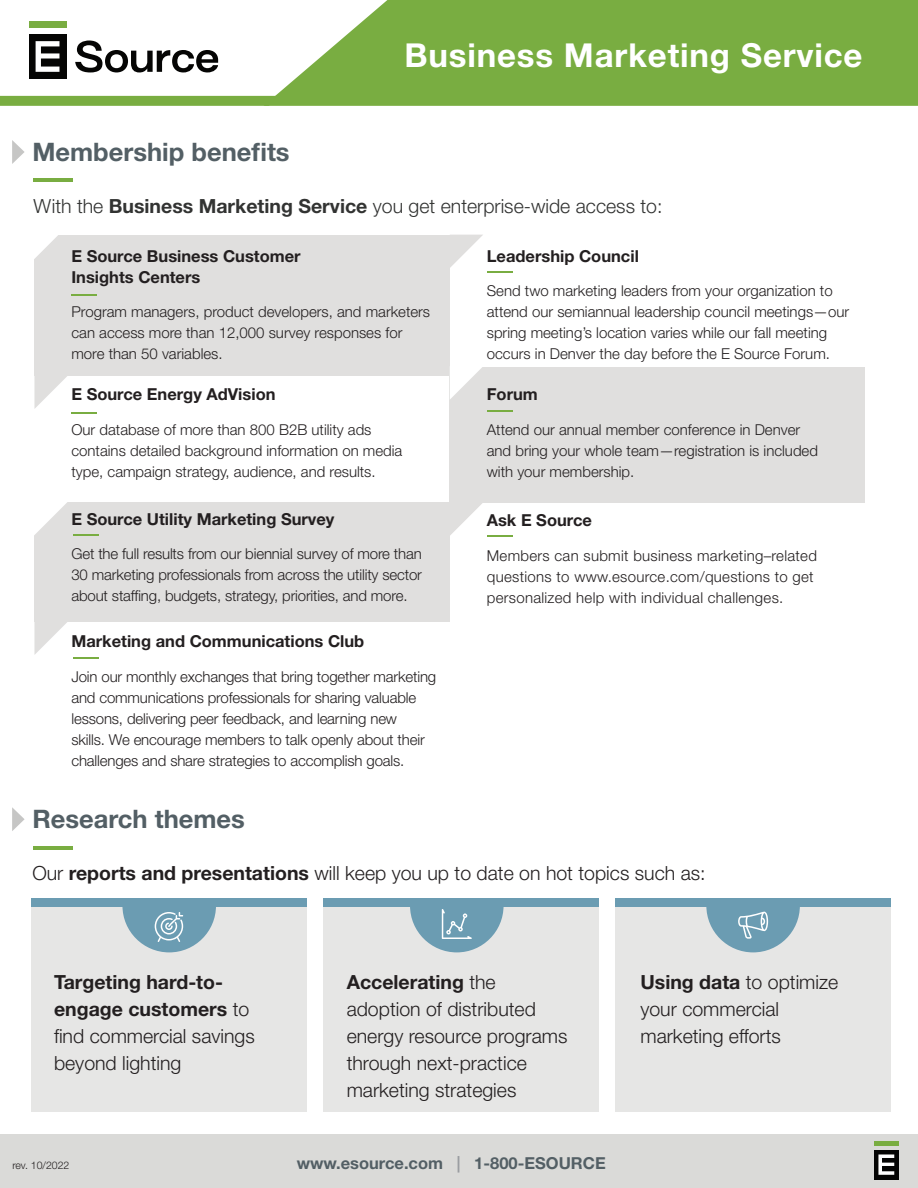
<style>
.page{position:relative;width:918px;height:1188px;background:#fff}
.page>*{position:absolute;margin:0;border:0;box-sizing:border-box;transform-origin:0 0}
.t1{font:700 33px "Helvetica Neue LT Std";letter-spacing:.025em;color:#fff}
.t2{font:700 25.5px "Helvetica Neue LT Std";color:#535f65}
.t3{font:300 19.5px/27px "Helvetica Neue LT Std";color:#231f20}
.t4{font:300 19.5px "Helvetica Neue LT Std";color:#323332}
.t5{font:700 16.5px/21px "Helvetica Neue LT Std";color:#231f20}
.t6{font:700 16.5px "Helvetica Neue LT Std";color:#535f65}
.t7{font:300 15px/21px "Helvetica Neue LT Std";color:#231f20}
.t8{font:300 15px/21px "Helvetica Neue LT Std";letter-spacing:.02em;color:#231f20}
.t9{font:300 10.5px "Helvetica Neue LT Std";color:#231f20}
.s1{font-weight:700}
.s2{color:#9a9da1}
</style>
<div class="page">
<div style="left:34px;top:235px;width:416px;height:141px;background:#e0dfde"></div>
<div style="left:450px;top:367px;width:415px;height:135px;background:#e0dfde"></div>
<div style="left:34px;top:502px;width:416px;height:119px;background:#e0dfde"></div>
<svg style="left:450px;top:235px;width:33px;height:33px"></svg>
<svg style="left:34px;top:376px;width:33px;height:33px"></svg>
<svg style="left:34px;top:235px;width:24px;height:24px"></svg>
<svg style="left:34px;top:621px;width:34px;height:34px"></svg>
<svg style="left:34px;top:502px;width:33px;height:33px"></svg>
<svg style="left:450px;top:367px;width:32px;height:32px"></svg>
<div style="left:0;top:1134px;width:918px;height:54px;background:#dadad8"></div>
<div style="left:874px;top:1150px;width:25px;height:29px;background:#050504"></div>
<hr style="left:874px;top:1142px;width:25px;height:4px;background:#79ad41">
<svg style="left:878px;top:1154px;width:16px;height:21px"></svg>
<svg style="left:0;top:96px;width:264px;height:10px;background:#7bae43"></svg>
<svg style="left:264px;top:0;width:654px;height:106px;background:#85b453"></svg>
<div style="left:29px;top:34px;width:37px;height:45px;background:#050504"></div>
<div style="left:29px;top:22px;width:37px;height:6px;background:#79ad41"></div>
<svg style="left:36px;top:41px;width:23px;height:31px"></svg>
<svg style="left:75px;top:41px;width:143px;height:31px"></svg>
<hr style="left:34px;top:179px;width:39px;height:3px;background:#79ad41">
<hr style="left:71px;top:294px;width:26px;height:2px;background:#79ad41">
<hr style="left:73px;top:657px;width:26px;height:2px;background:#79ad41">
<hr style="left:487px;top:271px;width:26px;height:2px;background:#79ad41">
<hr style="left:71px;top:412px;width:26px;height:2px;background:#79ad41">
<hr style="left:487px;top:410px;width:26px;height:2px;background:#79ad41">
<hr style="left:73px;top:534px;width:26px;height:2px;background:#79ad41">
<svg style="left:450px;top:502px;width:63px;height:35px"></svg>
<hr style="left:34px;top:846px;width:39px;height:3px;background:#79ad41">
<div style="left:31px;top:899px;width:276px;height:213px;background:#e6e6e5"></div>
<div style="left:323px;top:899px;width:276px;height:213px;background:#e6e6e5"></div>
<div style="left:615px;top:899px;width:276px;height:213px;background:#e6e6e5"></div>
<div style="left:31px;top:899px;width:276px;height:8px;background:#6b9cb2"></div>
<div style="left:615px;top:899px;width:276px;height:8px;background:#6b9cb2"></div>
<div style="left:323px;top:899px;width:276px;height:8px;background:#6b9cb2"></div>
<svg style="left:706px;top:907px;width:94px;height:45px"></svg>
<svg style="left:410px;top:907px;width:94px;height:45px"></svg>
<svg style="left:122px;top:907px;width:94px;height:45px"></svg>
<svg style="left:12px;top:140px;width:12px;height:24px"></svg>
<svg style="left:12px;top:807px;width:13px;height:24px"></svg>
<h2 class="t2" style="left:32px;top:136px;width:259px">Membership benefits</h2>
<h1 class="t1" style="left:404px;top:35px;width:460px">Business Marketing Service</h1>
<h3 class="t4" style="left:34px;top:194px;width:630px">With the <span class="s1">Business Marketing Service</span> you get enterprise-wide access to:</h3>
<p class="t5" style="left:71px;top:245px;width:231px">E Source Business Customer<br>Insights Centers</p>
<p class="t7" style="left:71px;top:301px;width:360px">Program managers, product developers, and marketers can access more than 12,000 survey responses for more than 50 variables.</p>
<p class="t5" style="left:71px;top:384px;width:206px">E Source Energy AdVision</p>
<p class="t7" style="left:71px;top:419px;width:332px">Our database of more than 800 B2B utility ads contains detailed background information on media type, campaign strategy, audience, and results.</p>
<p class="t5" style="left:71px;top:508px;width:265px">E Source Utility Marketing Survey</p>
<p class="t7" style="left:71px;top:543px;width:352px;text-align:justify">Get the full results from our biennial survey of more than 30 marketing professionals from across the utility sector about staffing, budgets, strategy, priorities, and more.</p>
<p class="t5" style="left:71px;top:631px;width:294px">Marketing and Communications Club</p>
<p class="t7" style="left:71px;top:666px;width:366px">Join our monthly exchanges that bring together marketing and communications professionals for sharing valuable lessons, delivering peer feedback, and learning new<br>skills. We encourage members to talk openly about their challenges and share strategies to accomplish goals.</p>
<h2 class="t2" style="left:32px;top:804px;width:214px">Research themes</h2>
<p class="t5" style="left:487px;top:245px;width:154px">Leadership Council</p>
<p class="t7" style="left:487px;top:280px;width:364px">Send two marketing leaders from your organization to attend our semiannual leadership council meetings—our spring meeting’s location varies while our fall meeting occurs in Denver the day before the E Source Forum.</p>
<p class="t5" style="left:487px;top:384px;width:53px">Forum</p>
<p class="t7" style="left:487px;top:419px;width:333px">Attend our annual member conference in Denver and bring your whole team—registration is included with your membership.</p>
<p class="t5" style="left:487px;top:509px;width:107px">Ask E Source</p>
<p class="t8" style="left:487px;top:545px;width:332px">Members can submit business marketing–related questions to www.esource.com/questions to get personalized help with individual challenges.</p>
<h3 class="t3" style="left:32px;top:859px;width:675px">Our <span class="s1">reports and presentations</span> will keep you up to date on hot topics such as:</h3>
<h3 class="t3" style="left:54px;top:968px;width:202px"><span class="s1">Targeting hard-to&shy;engage customers</span> to find commercial savings beyond lighting</h3>
<h3 class="t3" style="left:640px;top:968px;width:199px"><span class="s1">Using data</span> to optimize your commercial marketing efforts</h3>
<h3 class="t3" style="left:347px;top:968px;width:222px"><span class="s1">Accelerating</span> the adoption of distributed energy resource programs through next-practice marketing strategies</h3>
<p class="t9" style="left:12px;top:1159px;width:59px">rev. 10/2022</p>
<p class="t6" style="left:297px;top:1153px;width:310px">www.esource.com <span class="s2">|</span> 1-800-ESOURCE</p>
</div>
